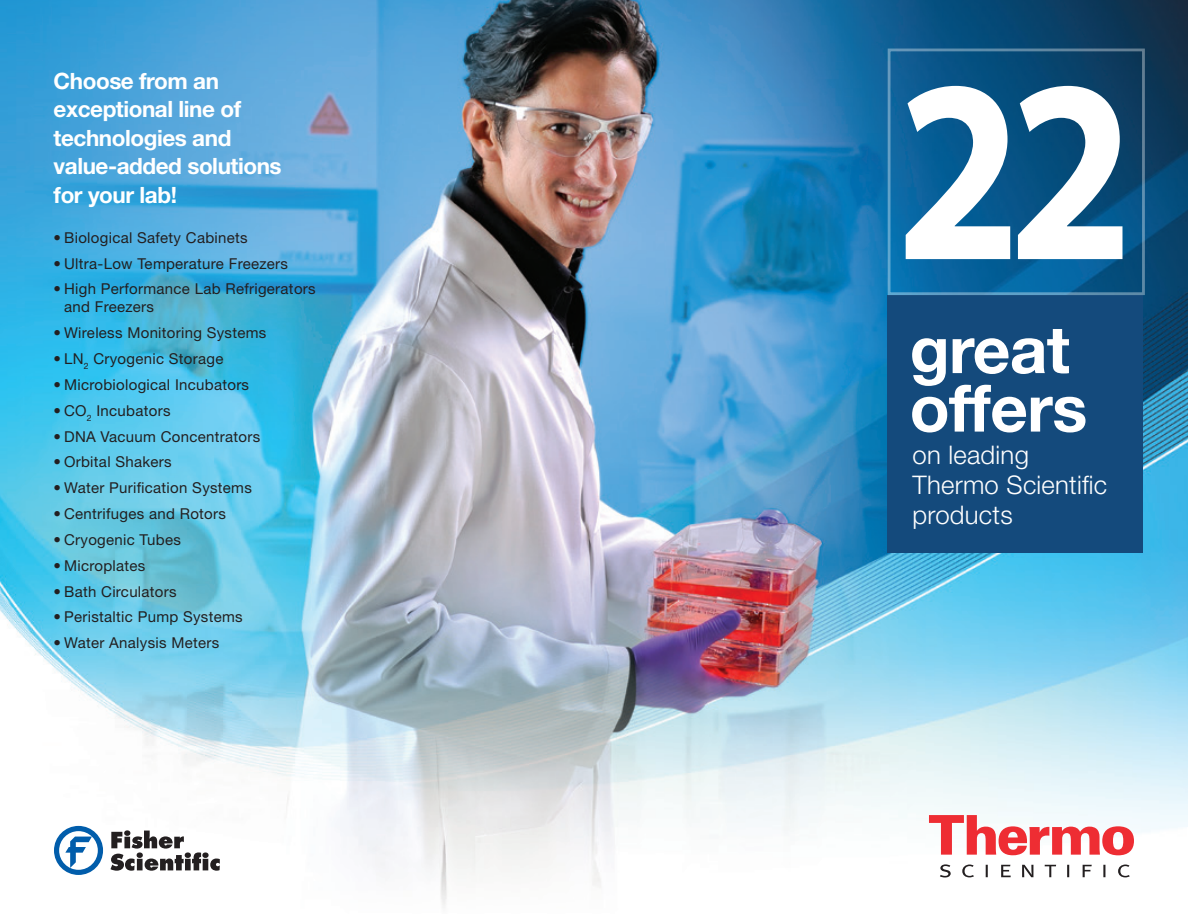
<style>
.page{position:relative;width:1188px;height:918px;background:#fff}
.page>*{position:absolute;margin:0;border:0;box-sizing:border-box;transform-origin:0 0}
.t1{font:700 262.05px "Myriad Pro";color:#fff;scale:.87 1}
.t2{font:700 65.55px/58.5px "Helvetica Neue LT Std";letter-spacing:-.01em;color:#fff}
.t3{font:300 25.65px "Helvetica Neue LT Std";letter-spacing:.01em;color:#fff}
.Body_Copy{font:700 22.5px/28.5px "Helvetica Neue LT Std";letter-spacing:-.02em;color:#fff}
.Body_Copy-2{font:15px/18px "Helvetica Neue LT Std";letter-spacing:.02em;color:#231f20}
</style>
<div class="page">
<img style="left:0;top:0;width:1188px;height:906px">
<svg style="left:929px;top:815px;width:205px;height:40px"></svg>
<svg style="left:940px;top:864px;width:190px;height:14px"></svg>
<div style="left:888px;top:295px;width:255px;height:257px;background:#144a7c"></div>
<svg style="left:54px;top:826px;width:49px;height:49px"></svg>
<svg style="left:110px;top:830px;width:110px;height:41px"></svg>
<p class="Body_Copy" style="left:54px;top:66px;width:230px">Choose from an exceptional line of technologies and value-added solutions for your lab!</p>
<p class="Body_Copy-2" style="left:54px;top:228px;width:196px">• Biological Safety Cabinets</p>
<p class="Body_Copy-2" style="left:54px;top:254px;width:236px">• Ultra-Low Temperature Freezers</p>
<p class="Body_Copy-2" style="left:64px;top:280px;width:253px;text-indent:-10px">• High Performance Lab Refrigerators and Freezers</p>
<p class="Body_Copy-2" style="left:54px;top:324px;width:214px">• Wireless Monitoring Systems</p>
<p class="Body_Copy-2" style="left:54px;top:350px;width:171px">• LN<sub>2</sub> Cryogenic Storage</p>
<p class="Body_Copy-2" style="left:54px;top:375px;width:197px">• Microbiological Incubators</p>
<p class="Body_Copy-2" style="left:54px;top:401px;width:118px">• CO<sub>2</sub> Incubators</p>
<p class="Body_Copy-2" style="left:54px;top:427px;width:208px">• DNA Vacuum Concentrators</p>
<p class="Body_Copy-2" style="left:54px;top:453px;width:120px">• Orbital Shakers</p>
<p class="Body_Copy-2" style="left:54px;top:479px;width:200px">• Water Purification Systems</p>
<p class="Body_Copy-2" style="left:54px;top:505px;width:174px">• Centrifuges and Rotors</p>
<p class="Body_Copy-2" style="left:54px;top:530px;width:129px">• Cryogenic Tubes</p>
<p class="Body_Copy-2" style="left:54px;top:556px;width:93px">• Microplates</p>
<p class="Body_Copy-2" style="left:54px;top:582px;width:125px">• Bath Circulators</p>
<p class="Body_Copy-2" style="left:54px;top:608px;width:191px">• Peristaltic Pump Systems</p>
<p class="Body_Copy-2" style="left:54px;top:634px;width:167px">• Water Analysis Meters</p>
<p class="t1" style="left:896px;top:0;width:275px">22</p>
<p class="t2" style="left:910px;top:319px;width:179px">great offers</p>
<p class="t3" style="left:913px;top:440px;width:118px">on leading</p>
<p class="t3" style="left:913px;top:469px;width:196px">Thermo Scientific</p>
<p class="t3" style="left:913px;top:499px;width:102px">products</p>
</div>
